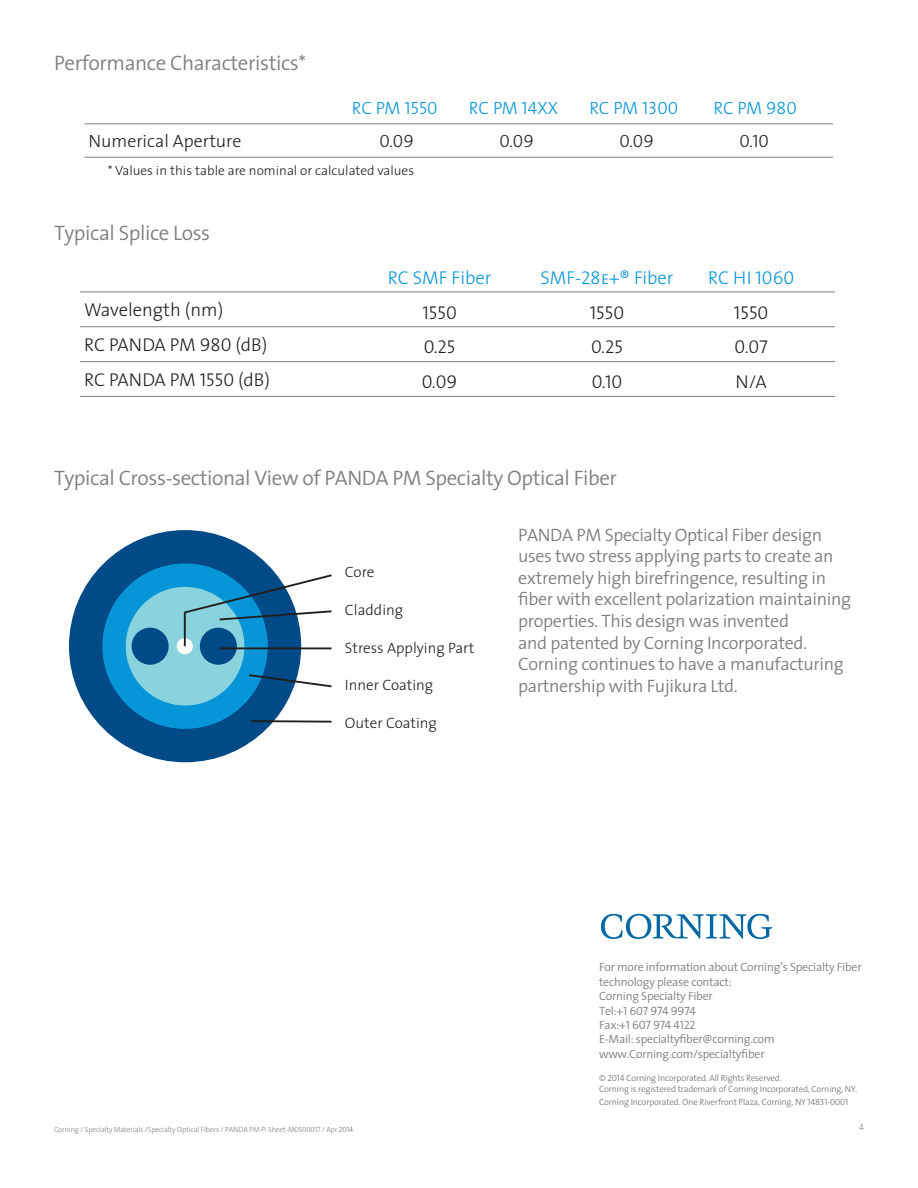
<style>
.page{position:relative;width:918px;height:1188px;background:#fff}
.page>*{position:absolute;margin:0;border:0;box-sizing:border-box;transform-origin:0 0}
.Paragraph_Style_1{font:300 21px "The Sans";letter-spacing:-.02em;color:#808083}
.t1{font:18.6px/34.8px "The Sans Light Caps";color:#231f20;text-align:center}
.t2{font:300 18.6px/34.8px "The Sans";color:#231f20}
.Paragraph_Style_1-2{font:300 18px/21.6px "The Sans";letter-spacing:-.02em;color:#808083}
.t3{font:17.85px "The Sans Light Caps";color:#0696d7}
.t4{font:300 17.85px "The Sans";color:#231f20}
.t5{font:17.85px "The Sans Light Caps";color:#231f20}
.t6{font:300 15px "The Sans";color:#211e1e}
.t7{font:300 13.35px "The Sans";color:#231f20}
.Paragraph_Style_1-3{font:300 12px/14.4px "The Sans";letter-spacing:-.02em;color:#808083}
.Paragraph_Style_1-4{font:12px "The Sans Semi Light Caps";letter-spacing:-.02em;color:#808083}
.Paragraph_Style_1-5{font:300 9px/12.6px "The Sans";letter-spacing:-.02em;color:#808083}
.t8{font:9px "The Sans Light Caps";color:#808083}
.Paragraph_Style_1-6{font:300 7.5px "The Sans";letter-spacing:-.02em;color:#808083}
.s1{font-family:"The Sans Light Caps";font-weight:400}
.s2{color:#0696d7}
.s3{font-family:"The Sans";font-weight:300;color:#0696d7}
.s4{font-family:"The Sans Semi Light Caps";font-weight:400}
.s5{font-family:"The Sans";font-weight:300}
</style>
<div class="page">
<svg style="left:601px;top:914px;width:171px;height:25px"></svg>
<hr style="left:80px;top:292px;width:755px;height:1px;background:#808285">
<hr style="left:80px;top:326px;width:755px;height:1px;background:#808285">
<hr style="left:80px;top:361px;width:755px;height:1px;background:#808285">
<hr style="left:80px;top:396px;width:755px;height:1px;background:#808285">
<hr style="left:84px;top:124px;width:749px;height:1px;background:#808285">
<hr style="left:84px;top:157px;width:749px;height:1px;background:#808285">
<div style="left:69px;top:530px;width:232px;height:232px;background:#004a87;border-radius:50%"></div>
<div style="left:102px;top:564px;width:166px;height:165px;background:#0696d7;border-radius:50%"></div>
<div style="left:126px;top:587px;width:118px;height:119px;background:#88d3de;border-radius:50%"></div>
<div style="left:177px;top:638px;width:16px;height:16px;background:#fff;border-radius:50%"></div>
<div style="left:132px;top:628px;width:37px;height:37px;background:#004a87;border-radius:50%"></div>
<div style="left:200px;top:628px;width:37px;height:37px;background:#004a87;border-radius:50%"></div>
<hr style="left:184px;top:613px;width:2px;height:33px;background:#211e1e">
<svg style="left:182px;top:573px;width:150px;height:49px"></svg>
<hr style="left:220px;top:647px;width:112px;height:2px;background:#211e1e">
<svg style="left:249px;top:673px;width:83px;height:15px"></svg>
<svg style="left:251px;top:719px;width:81px;height:5px"></svg>
<p class="Paragraph_Style_1" style="left:54px;top:49px;width:254px">Performance Characteristics*</p>
<p class="t3" style="left:352px;top:96px;width:87px">RC PM 1550</p>
<p class="t3" style="left:469px;top:96px;width:91px">RC PM 14XX</p>
<p class="t3" style="left:589px;top:96px;width:91px">RC PM 1300</p>
<p class="t3" style="left:713px;top:96px;width:85px">RC PM 980</p>
<p class="t5" style="left:380px;top:130px;width:36px">0.09</p>
<p class="t5" style="left:500px;top:130px;width:36px">0.09</p>
<p class="t5" style="left:620px;top:130px;width:36px">0.09</p>
<p class="t5" style="left:740px;top:130px;width:31px">0.10</p>
<p class="t7" style="left:108px;top:161px;width:308px">* Values in this table are nominal or calculated values</p>
<p class="t4" style="left:88px;top:130px;width:154px">Numerical Aperture</p>
<p class="Paragraph_Style_1" style="left:54px;top:220px;width:158px">Typical Splice Loss</p>
<p class="t2" style="left:84px;top:293px;width:187px">Wavelength (nm)<br>RC PANDA PM <span class="s1">980</span> (dB)<br>RC PANDA PM <span class="s1">1550</span> (dB)</p>
<p class="t1" style="left:388px;top:260px;width:105px"><span class="s2">RC SMF F</span><span class="s3">iber<br></span>1550<br>0.25<br>0.09</p>
<p class="t1" style="left:541px;top:260px;width:134px"><span class="s2">SMF-28e+®</span> <span class="s3">Fiber<br></span>1550<br>0.25<br>0.10</p>
<p class="t1" style="left:708px;top:260px;width:88px"><span class="s2">RC HI 1060<br></span>1550<br>0.07<br>N/A</p>
<p class="Paragraph_Style_1" style="left:54px;top:464px;width:565px">Typical Cross-sectional View of PANDA PM Specialty Optical Fiber</p>
<p class="t6" style="left:345px;top:563px;width:31px">Core</p>
<p class="t6" style="left:345px;top:600px;width:60px">Cladding</p>
<p class="t6" style="left:345px;top:638px;width:131px">Stress Applying Part</p>
<p class="t6" style="left:345px;top:676px;width:90px">Inner Coating</p>
<p class="t6" style="left:345px;top:713px;width:93px">Outer Coating</p>
<p class="Paragraph_Style_1-2" style="left:518px;top:524px;width:334px">PANDA PM Specialty Optical Fiber design uses two stress applying parts to create an extremely high birefringence, resulting in fiber with excellent polarization maintaining properties. This design was invented<br>and patented by Corning Incorporated.<br>Corning continues to have a manufacturing partnership with Fujikura Ltd.</p>
<p class="Paragraph_Style_1-6" style="left:54px;top:1125px;width:301px">Corning / Specialty Materials /Specialty Optical Fibers / PANDA PM PI Sheet-M<span class="s1">0500017</span> / Apr <span class="s4">2014</span></p>
<p class="Paragraph_Style_1-3" style="left:599px;top:960px;width:264px">For more information about Corning’s Specialty Fiber technology please contact:</p>
<p class="Paragraph_Style_1-3" style="left:599px;top:989px;width:115px">Corning Specialty Fiber</p>
<p class="Paragraph_Style_1-4" style="left:599px;top:1003px;width:98px"><span class="s5">Tel:</span>+1 607 974 9974</p>
<p class="Paragraph_Style_1-4" style="left:599px;top:1017px;width:98px">F<span class="s5">ax</span>:+1 607 974 4122</p>
<p class="Paragraph_Style_1-3" style="left:599px;top:1032px;width:177px">E-Mail: specialtyfiber@corning.com</p>
<p class="Paragraph_Style_1-3" style="left:599px;top:1047px;width:167px">www.Corning.com/specialtyfiber</p>
<p class="Paragraph_Style_1-5" style="left:599px;top:1072px;width:184px">© <span class="s4">2014</span> Corning Incorporated. All Rights Reserved.</p>
<p class="Paragraph_Style_1-5" style="left:599px;top:1083px;width:260px">Corning is registered trademark of Corning Incorporated, Corning, NY.<br>Corning Incorporated. One Riverfront Plaza, Corning, NY <span class="s4">14831-0001</span></p>
<p class="t8" style="left:859px;top:1121px;width:6px">4</p>
</div>
